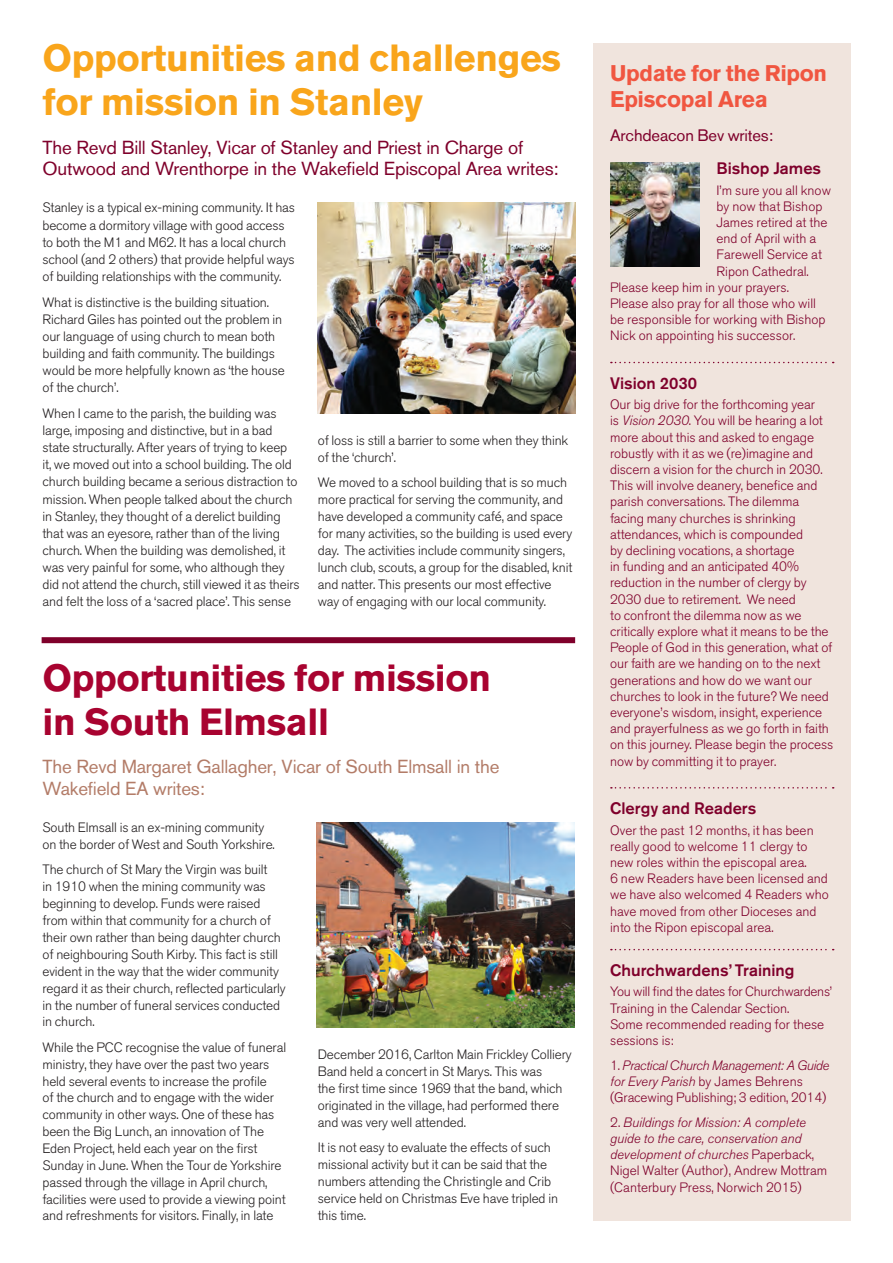
<style>
.page{position:relative;width:893px;height:1263px;background:#fff}
.page>*{position:absolute;margin:0;border:0;box-sizing:border-box;transform-origin:0 0}
.t1{font:700 37.5px/43.5px "Akzidenz Grotesk BQ";letter-spacing:-.01em;color:#f9a51b}
.t2{font:700 37.5px/43.5px "Akzidenz Grotesk BQ";letter-spacing:-.01em;color:#a80330}
.t3{font:700 22.5px/25.5px "Akzidenz Grotesk BQ";letter-spacing:-.015em;color:#f05641}
.Intro_13_15{font:18.75px/21.8px "Akzidenz Grotesk BQ";letter-spacing:-.01em;color:#7f002b}
.Intro_13_15-2{font:18.75px/21.8px "Akzidenz Grotesk BQ";letter-spacing:-.01em;color:#b37c68}
.Body_9_5_11_5{font:500 16.5px "Akzidenz Grotesk BQ";color:#7f002b}
.t4{font:16.5px "Akzidenz Grotesk BQ";letter-spacing:-.01em;color:#7f002b}
.Body_9_5_11_5-2{font:300 13.5px/17.1px "Akzidenz Grotesk BQ";letter-spacing:-.01em;color:#231f20}
.Body_9_5_11_5-3{font:300 13.5px/16.2px "Akzidenz Grotesk BQ";letter-spacing:-.005em;color:#7f002b}
.Body_9_5_11_5-4{font:italic 300 13.5px/16.2px "Akzidenz Grotesk BQ";color:#7f002b}
.s1{font-style:italic}
.s2{font-style:normal}
</style>
<div class="page">
<div style="left:593px;top:43px;width:257px;height:1177px;background:#f0e4dd"></div>
<svg style="left:611px;top:362px;width:223px;height:1px"></svg>
<svg style="left:611px;top:787px;width:223px;height:1px"></svg>
<svg style="left:611px;top:949px;width:223px;height:1px"></svg>
<img style="left:318px;top:202px;width:257px;height:212px">
<img style="left:317px;top:823px;width:257px;height:204px">
<div style="left:42px;top:637px;width:533px;height:6px;background:#7f002b"></div>
<img style="left:610px;top:162px;width:89px;height:104px">
<p class="t1" style="left:43px;top:37px;width:520px">Opportunities and challenges for mission in Stanley</p>
<p class="Intro_13_15" style="left:43px;top:136px;width:517px">The Revd Bill Stanley, Vicar of Stanley and Priest in Charge of<br>Outwood and Wrenthorpe in the Wakefield Episcopal Area writes:</p>
<p class="Body_9_5_11_5-2" style="left:43px;top:199px;width:254px">Stanley is a typical ex-mining community. It has become a dormitory village with good access to both the M1 and M62. It has a local church school (and 2 others) that provide helpful ways of building relationships with the community.</p>
<p class="Body_9_5_11_5-2" style="left:43px;top:294px;width:244px">What is distinctive is the building situation.<br>Richard Giles has pointed out the problem in our language of using church to mean both building and faith community. The buildings would be more helpfully known as ‘the house of the church’.</p>
<p class="Body_9_5_11_5-2" style="left:43px;top:405px;width:259px">When I came to the parish, the building was large, imposing and distinctive, but in a bad state structurally. After years of trying to keep<br>it, we moved out into a school building. The old church building became a serious distraction to mission. When people talked about the church in Stanley, they thought of a derelict building that was an eyesore, rather than of the living church. When the building was demolished, it was very painful for some, who although they did not attend the church, still viewed it as theirs and felt the loss of a ‘sacred place’. This sense</p>
<p class="Body_9_5_11_5-2" style="left:318px;top:432px;width:252px">of loss is still a barrier to some when they think of the ‘church’.</p>
<p class="Body_9_5_11_5-2" style="left:318px;top:474px;width:256px">We moved to a school building that is so much more practical for serving the community, and have developed a community café, and space for many activities, so the building is used every day. The activities include community singers, lunch club, scouts, a group for the disabled, knit and natter. This presents our most effective way of engaging with our local community.</p>
<p class="t2" style="left:43px;top:656px;width:450px">Opportunities for mission in South Elmsall</p>
<p class="Intro_13_15-2" style="left:43px;top:756px;width:458px">The Revd Margaret Gallagher, Vicar of South Elmsall in the<br>Wakefield EA writes:</p>
<p class="Body_9_5_11_5-2" style="left:43px;top:819px;width:234px">South Elmsall is an ex-mining community on the border of West and South Yorkshire.</p>
<p class="Body_9_5_11_5-2" style="left:43px;top:862px;width:245px">The church of St Mary the Virgin was built<br>in 1910 when the mining community was beginning to develop. Funds were raised from within that community for a church of their own rather than being daughter church of neighbouring South Kirby. This fact is still evident in the way that the wider community regard it as their church, reflected particularly in the number of funeral services conducted in church.</p>
<p class="Body_9_5_11_5-2" style="left:43px;top:1039px;width:245px">While the PCC recognise the value of funeral ministry, they have over the past two years held several events to increase the profile<br>of the church and to engage with the wider community in other ways. One of these has been the Big Lunch, an innovation of The Eden Project, held each year on the first Sunday in June. When the Tour de Yorkshire passed through the village in April church, facilities were used to provide a viewing point and refreshments for visitors. Finally, in late</p>
<p class="Body_9_5_11_5-2" style="left:318px;top:1046px;width:255px">December 2016, Carlton Main Frickley Colliery Band held a concert in St Marys. This was<br>the first time since 1969 that the band, which originated in the village, had performed there and was very well attended.</p>
<p class="Body_9_5_11_5-2" style="left:318px;top:1139px;width:242px">It is not easy to evaluate the effects of such missional activity but it can be said that the numbers attending the Christingle and Crib service held on Christmas Eve have tripled in this time.</p>
<p class="t3" style="left:610px;top:61px;width:218px">Update for the Ripon<br>Episcopal Area</p>
<p class="t4" style="left:610px;top:125px;width:164px">Archdeacon Bev writes:</p>
<p class="Body_9_5_11_5" style="left:716px;top:158px;width:106px">Bishop James</p>
<p class="Body_9_5_11_5-3" style="left:716px;top:182px;width:116px">I’m sure you all know</p>
<p class="Body_9_5_11_5-3" style="left:716px;top:198px;width:107px">by now that Bishop</p>
<p class="Body_9_5_11_5-3" style="left:716px;top:214px;width:112px">James retired at the</p>
<p class="Body_9_5_11_5-3" style="left:716px;top:231px;width:101px">end of April with a</p>
<p class="Body_9_5_11_5-3" style="left:716px;top:247px;width:107px">Farewell Service at</p>
<p class="Body_9_5_11_5-3" style="left:716px;top:263px;width:94px">Ripon Cathedral.</p>
<p class="Body_9_5_11_5-3" style="left:610px;top:279px;width:180px">Please keep him in your prayers.</p>
<p class="Body_9_5_11_5-3" style="left:610px;top:295px;width:207px">Please also pray for all those who will</p>
<p class="Body_9_5_11_5-3" style="left:610px;top:312px;width:217px">be responsible for working with Bishop</p>
<p class="Body_9_5_11_5-3" style="left:610px;top:328px;width:187px">Nick on appointing his successor.</p>
<p class="Body_9_5_11_5" style="left:610px;top:373px;width:88px">Vision 2030</p>
<p class="Body_9_5_11_5-3" style="left:610px;top:397px;width:225px">Our big drive for the forthcoming year<br>is <span class="s1">Vision 2030</span>. You will be hearing a lot more about this and asked to engage robustly with it as we (re)imagine and discern a vision for the church in 2030.<br>This will involve deanery, benefice and parish conversations. The dilemma facing many churches is shrinking attendances, which is compounded<br>by declining vocations, a shortage<br>in funding and an anticipated 40% reduction in the number of clergy by 2030 due to retirement. We need<br>to confront the dilemma now as we critically explore what it means to be the People of God in this generation, what of our faith are we handing on to the next generations and how do we want our churches to look in the future? We need everyone’s wisdom, insight, experience and prayerfulness as we go forth in faith on this journey. Please begin the process now by committing it to prayer.</p>
<p class="Body_9_5_11_5" style="left:610px;top:798px;width:148px">Clergy and Readers</p>
<p class="Body_9_5_11_5-3" style="left:610px;top:822px;width:220px">Over the past 12 months, it has been really good to welcome 11 clergy to new roles within the episcopal area.<br>6 new Readers have been licensed and we have also welcomed 4 Readers who have moved from other Dioceses and into the Ripon episcopal area.</p>
<p class="Body_9_5_11_5" style="left:610px;top:960px;width:186px">Churchwardens’ Training</p>
<p class="Body_9_5_11_5-3" style="left:610px;top:984px;width:224px">You will find the dates for Churchwardens’<br>Training in the Calendar Section.<br>Some recommended reading for these sessions is:</p>
<p class="Body_9_5_11_5-3" style="left:610px;top:1057px;width:220px">1. <span class="s1">Practical Church Management: A Guide for Every Parish</span> by James Behrens (Gracewing Publishing; 3 edition, 2014)</p>
<p class="Body_9_5_11_5-4" style="left:610px;top:1114px;width:219px"><span class="s2">2.</span> Buildings for Mission: A complete guide to the care, conservation and development of churches <span class="s2">Paperback, Nigel Walter (Author), Andrew Mottram (Canterbury Press, Norwich 2015)</span></p>
</div>
